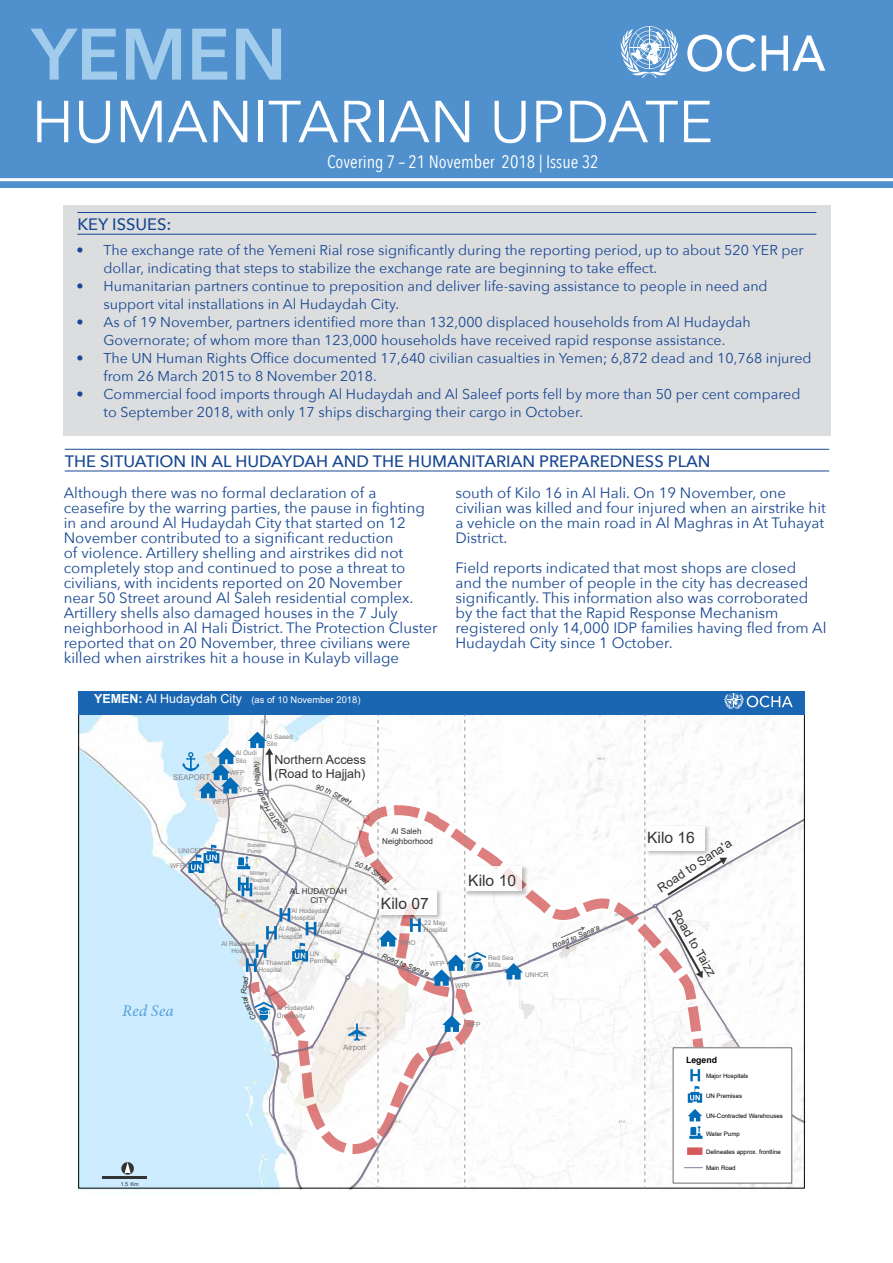
<style>
.page{position:relative;width:893px;height:1263px;background:#fff}
.page>*{position:absolute;margin:0;border:0;box-sizing:border-box;transform-origin:0 0}
.t1{font:600 72px "Avenir Next";color:#a1ccec}
.t2{font:58.5px "Avenir Next";color:#fff}
.t3{font:18px "Avenir Next Condensed";color:#fff}
.figure_title_black{font:500 16.5px "Avenir Next";color:#174792}
.t4{font:15.6px "Arial";color:#343434}
.t5{font:15px/15px "Avenir Next";color:#174792}
.t6{font:14.25px/18px "Avenir Next";color:#174792}
.t7{font:12.45px/14.4px "Arial";color:#343434}
.t8{font:12.45px "Arial";color:#fff}
.t9{font:9.45px "Arial";color:#fff}
.t10{font:700 8.7px "Arial";color:#000}
.t11{font:8.1px/9.3px "Arial";color:#333;text-align:center}
.t12{font:7.8px "Arial";color:#808080}
.t13{font:italic 7.35px "Arial";color:#343434}
.t14{font:6.45px/7.5px "Arial";color:#808080}
.t15{font:6.15px "Arial";color:#000}
.t16{font:5.55px "Arial";color:#333}
.t17{font:5.4px/6.3px "Arial";color:#808080}
.t18{font:4.8px/5.6px "Arial";color:#808080}
.s1{font-weight:700}
</style>
<div class="page">
<div style="left:64px;top:206px;width:767px;height:230px;background:#dcdddf"></div>
<div style="left:0;top:0;width:893px;height:187px;background:#5090cc"></div>
<hr style="left:0;top:178px;width:893px;height:3px;background:#fff">
<svg style="left:687px;top:35px;width:69px;height:37px"></svg>
<svg style="left:762px;top:35px;width:63px;height:36px"></svg>
<svg style="left:621px;top:26px;width:57px;height:52px"></svg>
<hr style="left:77px;top:212px;width:739px;height:1px;background:#174792">
<hr style="left:77px;top:234px;width:739px;height:1px;background:#174792">
<hr style="left:65px;top:449px;width:764px;height:1px;background:#174792">
<hr style="left:65px;top:471px;width:764px;height:1px;background:#174792">
<img style="left:77px;top:691px;width:730px;height:499px">
<hr style="left:102px;top:1176px;width:45px;height:2px;background:#333">
<svg style="left:121px;top:1162px;width:13px;height:13px"></svg>
<div style="left:78px;top:691px;width:726px;height:23px;background:#1a66b3"></div>
<svg style="left:122px;top:1004px;width:51px;height:12px"></svg>
<svg style="left:181px;top:693px;width:623px;height:495px"></svg>
<p class="t1" style="left:32px;top:-7px;width:257px">YEMEN</p>
<p class="t2" style="left:32px;top:72px;width:683px">HUMANITARIAN UPDATE</p>
<p class="t3" style="left:327px;top:151px;width:273px">Covering 7 – 21 November 2018 | Issue 32</p>
<p class="figure_title_black" style="left:77px;top:210px;width:96px">KEY ISSUES:</p>
<p class="t6" style="left:104px;top:241px;width:702px;text-indent:-27px">• The exchange rate of the Yemeni Rial rose significantly during the reporting period, up to about 520 YER per dollar, indicating that steps to stabilize the exchange rate are beginning to take effect.</p>
<p class="t6" style="left:104px;top:277px;width:666px;text-indent:-27px">• Humanitarian partners continue to preposition and deliver life-saving assistance to people in need and support vital installations in Al Hudaydah City.</p>
<p class="t6" style="left:77px;top:313px;width:676px;text-align:center">• As of 19 November, partners identified more than 132,000 displaced households from Al Hudaydah<br>Governorate; of whom more than 123,000 households have received rapid response assistance.</p>
<p class="t6" style="left:104px;top:349px;width:710px;text-indent:-27px">• The UN Human Rights Office documented 17,640 civilian casualties in Yemen; 6,872 dead and 10,768 injured from 26 March 2015 to 8 November 2018.</p>
<p class="t6" style="left:104px;top:385px;width:698px;text-indent:-27px">• Commercial food imports through Al Hudaydah and Al Saleef ports fell by more than 50 per cent compared to September 2018, with only 17 ships discharging their cargo in October.</p>
<p class="figure_title_black" style="left:65px;top:447px;width:647px">THE SITUATION IN AL HUDAYDAH AND THE HUMANITARIAN PREPAREDNESS PLAN</p>
<p class="t5" style="left:64px;top:484px;width:375px">Although there was no formal declaration of a ceasefire by the warring parties, the pause in fighting in and around Al Hudaydah City that started on 12<br>November contributed to a significant reduction<br>of violence. Artillery shelling and airstrikes did not completely stop and continued to pose a threat to civilians, with incidents reported on 20 November<br>near 50 Street around Al Saleh residential complex.<br>Artillery shells also damaged houses in the 7 July neighborhood in Al Hali District. The Protection Cluster reported that on 20 November, three civilians were killed when airstrikes hit a house in Kulayb village</p>
<p class="t5" style="left:455px;top:484px;width:372px">south of Kilo 16 in Al Hali. On 19 November, one civilian was killed and four injured when an airstrike hit a vehicle on the main road in Al Maghras in At Tuhayat District.</p>
<p class="t5" style="left:455px;top:559px;width:373px">Field reports indicated that most shops are closed<br>and the number of people in the city has decreased significantly. This information also was corroborated by the fact that the Rapid Response Mechanism registered only 14,000 IDP families having fled from Al Hudaydah City since 1 October.</p>
<p class="t8" style="left:94px;top:690px;width:149px"><span class="s1">YEMEN:</span> Al Hudaydah City</p>
<p class="t9" style="left:251px;top:693px;width:111px">(as of 10 November 2018)</p>
<p class="t14" style="left:266px;top:732px;width:28px">Al Saeed<br>Silo</p>
<p class="t12" style="left:173px;top:772px;width:38px">SEAPORT</p>
<p class="t14" style="left:235px;top:749px;width:23px">Al Oudi<br>Silo</p>
<p class="t13" style="left:252px;top:772px;width:6px;rotate:-90deg">a</p>
<p class="t14" style="left:230px;top:769px;width:16px">WFP</p>
<p class="t14" style="left:239px;top:786px;width:15px">YPC</p>
<p class="t14" style="left:212px;top:798px;width:16px">WFP</p>
<p class="t7" style="left:274px;top:752px;width:93px">Northern Access (Road to Hajjah)</p>
<p class="t14" style="left:178px;top:847px;width:26px">UNICEF</p>
<p class="t14" style="left:170px;top:862px;width:16px">WFP</p>
<p class="t17" style="left:247px;top:841px;width:20px">Booster<br>Pump</p>
<p class="t17" style="left:250px;top:870px;width:21px">Military<br>Hospital</p>
<p class="t18" style="left:254px;top:885px;width:19px">Al Olofi<br>Hospital</p>
<p class="t11" style="left:290px;top:887px;width:59px">AL HUDAYDAH<br>CITY</p>
<p class="t14" style="left:292px;top:907px;width:39px">Al Hodaydah<br>Hospital</p>
<p class="t14" style="left:318px;top:920px;width:25px">Al Amal<br>Hospital</p>
<p class="t14" style="left:279px;top:925px;width:25px">Al Aqsa<br>Hospital</p>
<p class="t14" style="left:221px;top:939px;width:35px;text-align:right">Al Rasheed<br>Hospital</p>
<p class="t14" style="left:310px;top:949px;width:29px">UN<br>Permises</p>
<p class="t14" style="left:258px;top:958px;width:34px">Al Thawrah<br>Hospital</p>
<p class="t14" style="left:277px;top:1004px;width:39px">Al Hudaydah<br>University</p>
<p class="t12" style="left:343px;top:1042px;width:24px">Airport</p>
<p class="t11" style="left:382px;top:827px;width:52px">Al Saleh<br>Neighborhood</p>
<p class="t4" style="left:381px;top:892px;width:49px">Kilo 07</p>
<p class="t14" style="left:400px;top:939px;width:17px">WHO</p>
<p class="t14" style="left:424px;top:918px;width:25px;rotate:1deg">22 May<br>Hospital</p>
<p class="t13" style="left:384px;top:951px;width:52px;rotate:22deg">Road to Sana'a</p>
<p class="t14" style="left:430px;top:960px;width:16px">WFP</p>
<p class="t4" style="left:468px;top:870px;width:49px">Kilo 10</p>
<p class="t14" style="left:455px;top:982px;width:16px">WFP</p>
<p class="t14" style="left:488px;top:954px;width:27px">Red Sea<br>Mills</p>
<p class="t13" style="left:551px;top:942px;width:52px;rotate:-22deg">Road to Sana'a</p>
<p class="t14" style="left:525px;top:971px;width:25px">UNHCR</p>
<p class="t14" style="left:466px;top:1021px;width:16px">WFP</p>
<p class="t16" style="left:121px;top:1180px;width:19px">1.5 Km</p>
<p class="t4" style="left:647px;top:827px;width:49px">Kilo 16</p>
<p class="t7" style="left:655px;top:883px;width:87px;rotate:-33deg">Road to Sana'a</p>
<p class="t7" style="left:682px;top:907px;width:77px;rotate:60deg">Road to Taizz</p>
<p class="t10" style="left:686px;top:1054px;width:32px">Legend</p>
<p class="t15" style="left:706px;top:1091px;width:38px">UN Premises</p>
<p class="t15" style="left:706px;top:1071px;width:44px">Major Hospitals</p>
<p class="t15" style="left:706px;top:1111px;width:79px">UN-Contracted Warehouses</p>
<p class="t15" style="left:706px;top:1129px;width:35px">Water Pump</p>
<p class="t15" style="left:706px;top:1164px;width:31px">Main Road</p>
<p class="t15" style="left:706px;top:1147px;width:76px">Delineates approx. frontline</p>
</div>
